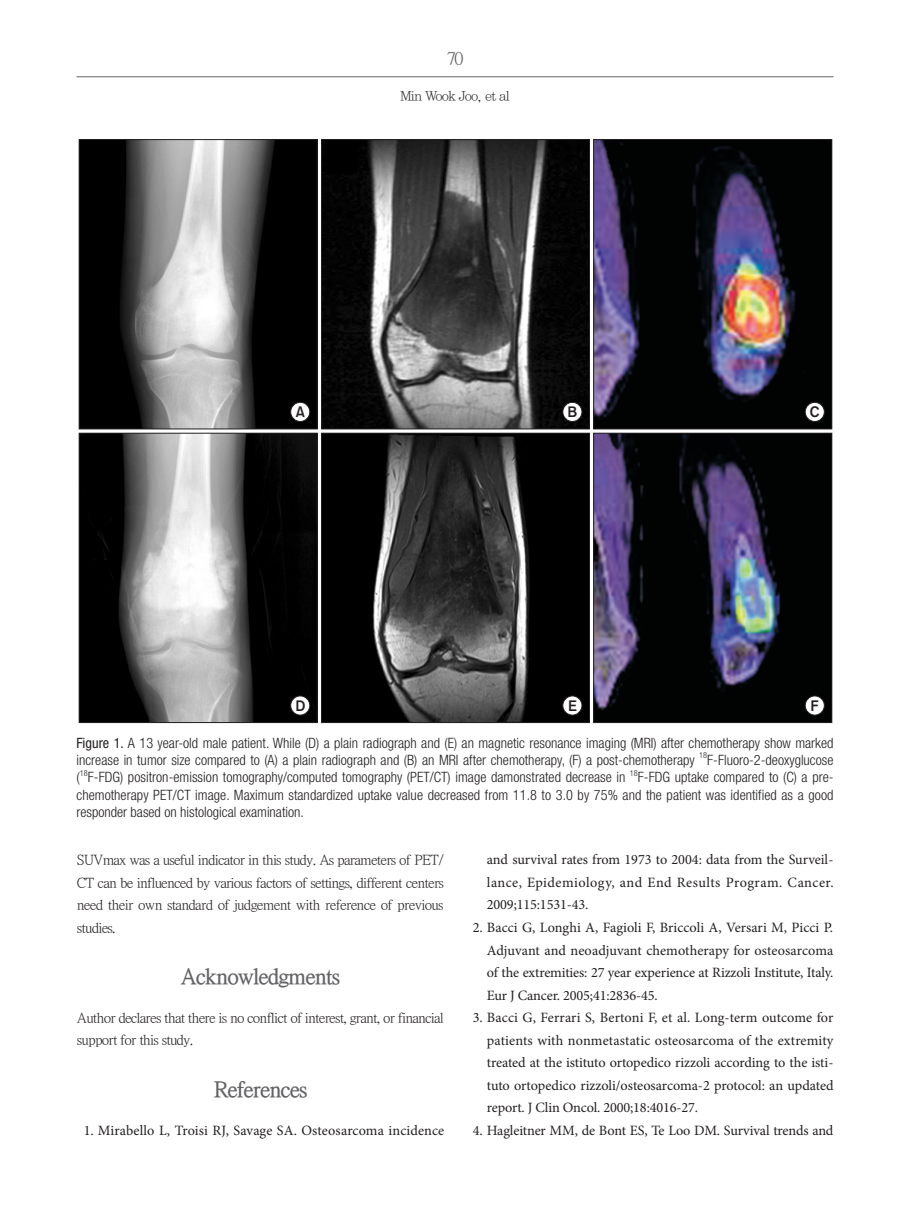
<style>
.page{position:relative;width:910px;height:1217px;background:#fff}
.page>*{position:absolute;margin:0;border:0;box-sizing:border-box;transform-origin:0 0}
.t1{font:22.5px "Ymjo 440";letter-spacing:-.1em;color:#636366}
.t2{font:18px "Ymjo 420";color:#636366}
.t3{font:15px "Gothic 725 BT Bold A";color:#231f20}
.t4{font:14.25px/22.5px "Minion Pro";letter-spacing:-.01em;color:#231f20;text-align:justify}
.t5{font:300 condensed 14.25px/17.1px "Helvetica Neue";color:#231f20}
.t6{font:14.25px/22.5px "Ymjo 420";letter-spacing:-.1em;color:#231f20;text-align:justify}
.t7{font:14.25px "Minion Pro";letter-spacing:.01em;color:#231f20}
.t8{font:13.5px "YDIY Mj O320";letter-spacing:-.07em;color:#231f20}
.t9{font:300 condensed 8.25px "Helvetica Neue";color:#231f20}
.s1{font-weight:400}
</style>
<div class="page">
<hr style="left:77px;top:76px;width:756px;height:1px;background:#636366">
<img style="left:593px;top:139px;width:239px;height:583px">
<svg style="left:79px;top:139px;width:511px;height:583px;background:#454545"></svg>
<div style="left:291px;top:402px;width:19px;height:19px;background:#fff;border-radius:50%"></div>
<div style="left:290px;top:402px;width:20px;height:19px;border:1px solid #231f20;border-radius:50%"></div>
<div style="left:563px;top:402px;width:19px;height:19px;background:#fff;border-radius:50%"></div>
<div style="left:563px;top:402px;width:19px;height:19px;border:1px solid #231f20;border-radius:50%"></div>
<div style="left:805px;top:402px;width:19px;height:19px;background:#fff;border-radius:50%"></div>
<div style="left:805px;top:402px;width:20px;height:19px;border:1px solid #231f20;border-radius:50%"></div>
<div style="left:291px;top:695px;width:19px;height:20px;background:#fff;border-radius:50%"></div>
<div style="left:290px;top:695px;width:20px;height:20px;border:1px solid #231f20;border-radius:50%"></div>
<div style="left:563px;top:695px;width:19px;height:20px;background:#fff;border-radius:50%"></div>
<div style="left:563px;top:695px;width:19px;height:20px;border:1px solid #231f20;border-radius:50%"></div>
<div style="left:805px;top:695px;width:19px;height:20px;background:#fff;border-radius:50%"></div>
<div style="left:805px;top:695px;width:20px;height:20px;border:1px solid #231f20;border-radius:50%"></div>
<p class="t2" style="left:446px;top:50px;width:19px">70</p>
<p class="t8" style="left:400px;top:89px;width:111px">Min Wook Joo, et al</p>
<p class="t3" style="left:296px;top:403px;width:11px">A</p>
<p class="t3" style="left:568px;top:403px;width:11px">B</p>
<p class="t3" style="left:810px;top:403px;width:11px">C</p>
<p class="t3" style="left:295px;top:696px;width:12px">D</p>
<p class="t3" style="left:568px;top:696px;width:11px">E</p>
<p class="t3" style="left:811px;top:696px;width:10px">F</p>
<p class="t5" style="left:77px;top:734px;width:758px"><span class="s1">Figure 1.</span> A 13 year-old male patient. While (D) a plain radiograph and (E) an magnetic resonance imaging (MRI) after chemotherapy show marked increase in tumor size compared to (A) a plain radiograph and (B) an MRI after chemotherapy, (F) a post-chemotherapy</p>
<p class="t9" style="left:699px;top:750px;width:9px">18</p>
<p class="t5" style="left:707px;top:751px;width:128px">F-Fluoro-2-deoxyglucose</p>
<p class="t5" style="left:77px;top:768px;width:5px">(</p>
<p class="t9" style="left:80px;top:767px;width:10px">18</p>
<p class="t5" style="left:88px;top:768px;width:539px">F-FDG) positron-emission tomography/computed tomography (PET/CT) image damonstrated decrease in</p>
<p class="t9" style="left:630px;top:767px;width:10px">18</p>
<p class="t5" style="left:77px;top:768px;width:758px;text-align:justify;text-indent:561px">F-FDG uptake compared to (C) a pre&shy;chemotherapy PET/CT image. Maximum standardized uptake value decreased from 11.8 to 3.0 by 75% and the patient was identified as a good responder based on histological examination.</p>
<p class="t6" style="left:77px;top:849px;width:369px">SUVmax was a useful indicator in this study. As parameters of PET/ CT can be influenced by various factors of settings, different centers need their own standard of judgement with reference of previous studies.</p>
<h1 class="t1" style="left:180px;top:965px;width:162px">Acknowledgments</h1>
<p class="t6" style="left:77px;top:1006px;width:369px">Author declares that there is no conflict of interest, grant, or financial support for this study.</p>
<h1 class="t1" style="left:213px;top:1077px;width:97px">References</h1>
<p class="t7" style="left:84px;top:1120px;width:362px">1. Mirabello L, Troisi RJ, Savage SA. Osteosarcoma incidence</p>
<p class="t4" style="left:487px;top:848px;width:348px">and survival rates from 1973 to 2004: data from the Surveil&shy;lance, Epidemiology, and End Results Program. Cancer.<br>2009;115:1531-43.</p>
<p class="t4" style="left:487px;top:916px;width:348px;text-indent:-14px">2. Bacci G, Longhi A, Fagioli F, Briccoli A, Versari M, Picci P.<br>Adjuvant and neoadjuvant chemotherapy for osteosarcoma of the extremities: 27 year experience at Rizzoli Institute, Italy.<br>Eur J Cancer. 2005;41:2836-45.</p>
<p class="t4" style="left:487px;top:1006px;width:348px;text-indent:-14px">3. Bacci G, Ferrari S, Bertoni F, et al. Long-term outcome for patients with nonmetastatic osteosarcoma of the extremity treated at the istituto ortopedico rizzoli according to the isti&shy;tuto ortopedico rizzoli/osteosarcoma-2 protocol: an updated report. J Clin Oncol. 2000;18:4016-27.</p>
<p class="t4" style="left:473px;top:1118px;width:362px">4. Hagleitner MM, de Bont ES, Te Loo DM. Survival trends and</p>
</div>
